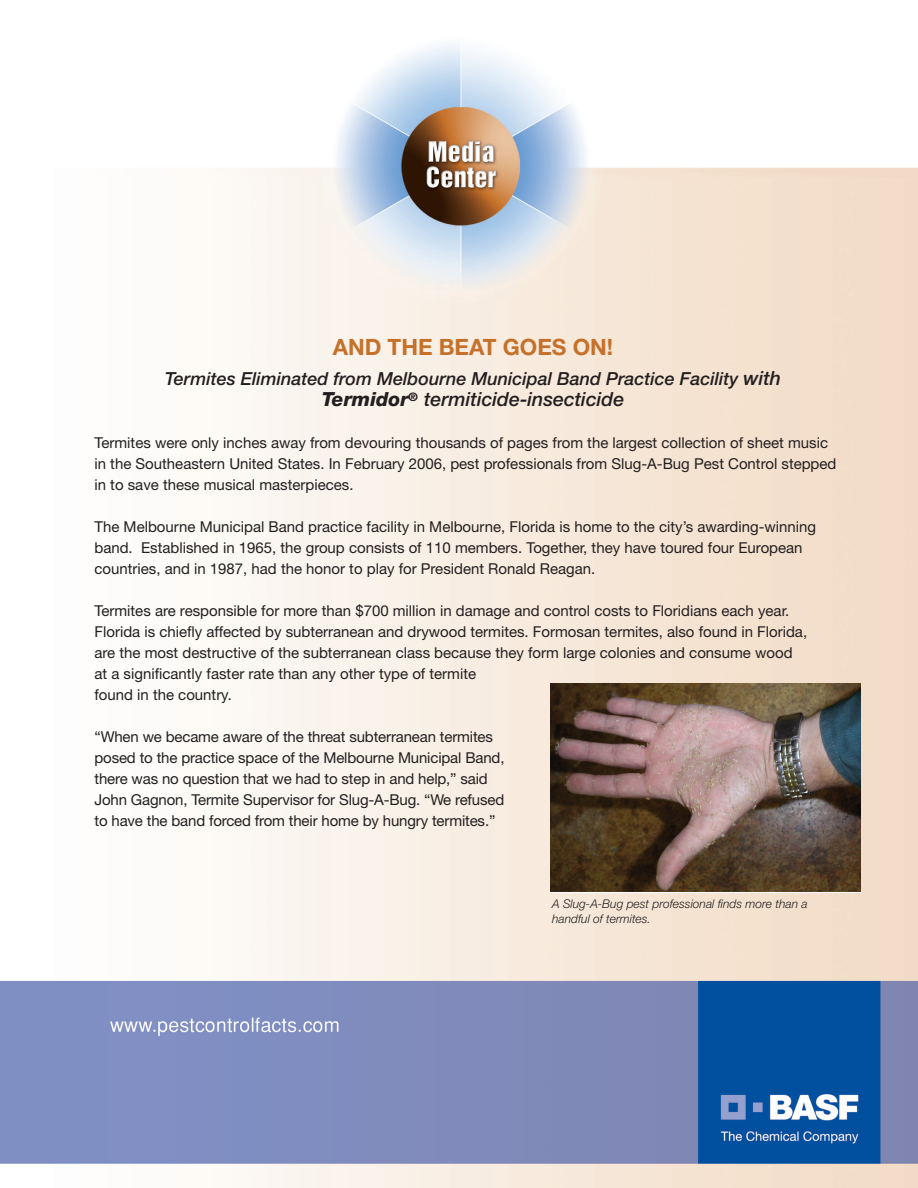
<style>
.page{position:relative;width:918px;height:1188px;background:#fff}
.page>*{position:absolute;margin:0;border:0;box-sizing:border-box;transform-origin:0 0}
.t1{font:700 22.5px "Helvetica Neue";color:#c5712a}
.t2{font:italic 500 19.5px "Helvetica Neue";color:#231f20}
.t3{font:italic 500 18px "Helvetica Neue";color:#231f20}
.t4{font:15px/21px "Helvetica Neue";color:#231f20}
.t5{font:italic 300 12px/14.4px "Helvetica Neue";color:#231f20}
.s1{font-size:19.5px}
.s2{font-weight:800}
</style>
<div class="page">
<img style="left:0;top:43px;width:918px;height:1145px">
<img style="left:550px;top:683px;width:311px;height:209px">
<h1 class="t1" style="left:333px;top:339px;width:282px">AND THE BEAT GOES ON!</h1>
<p class="t3" style="left:165px;top:372px;width:618px">Termites Eliminated from Melbourne Municipal Band Practice Facility <span class="s1">with</span></p>
<h2 class="t2" style="left:322px;top:392px;width:304px"><span class="s2">Termidor</span><sup>®</sup> termiticide-insecticide</h2>
<p class="t4" style="left:94px;top:434px;width:743px">Termites were only inches away from devouring thousands of pages from the largest collection of sheet music in the Southeastern United States. In February 2006, pest professionals from Slug-A-Bug Pest Control stepped in to save these musical masterpieces.</p>
<p class="t4" style="left:94px;top:518px;width:723px">The Melbourne Municipal Band practice facility in Melbourne, Florida is home to the city’s awarding-winning band. Established in 1965, the group consists of 110 members. Together, they have toured four European countries, and in 1987, had the honor to play for President Ronald Reagan.</p>
<p class="t4" style="left:94px;top:602px;width:714px">Termites are responsible for more than $700 million in damage and control costs to Floridians each year.<br>Florida is chiefly affected by subterranean and drywood termites. Formosan termites, also found in Florida, are the most destructive of the subterranean class because they form large colonies and consume wood at a significantly faster rate than any other type of termite<br>found in the country.</p>
<p class="t4" style="left:94px;top:728px;width:412px">“When we became aware of the threat subterranean termites posed to the practice space of the Melbourne Municipal Band, there was no question that we had to step in and help,” said John Gagnon, Termite Supervisor for Slug-A-Bug. “We refused to have the band forced from their home by hungry termites.”</p>
<p class="t5" style="left:552px;top:898px;width:257px">A Slug-A-Bug pest professional finds more than a handful of termites.</p>
</div>
